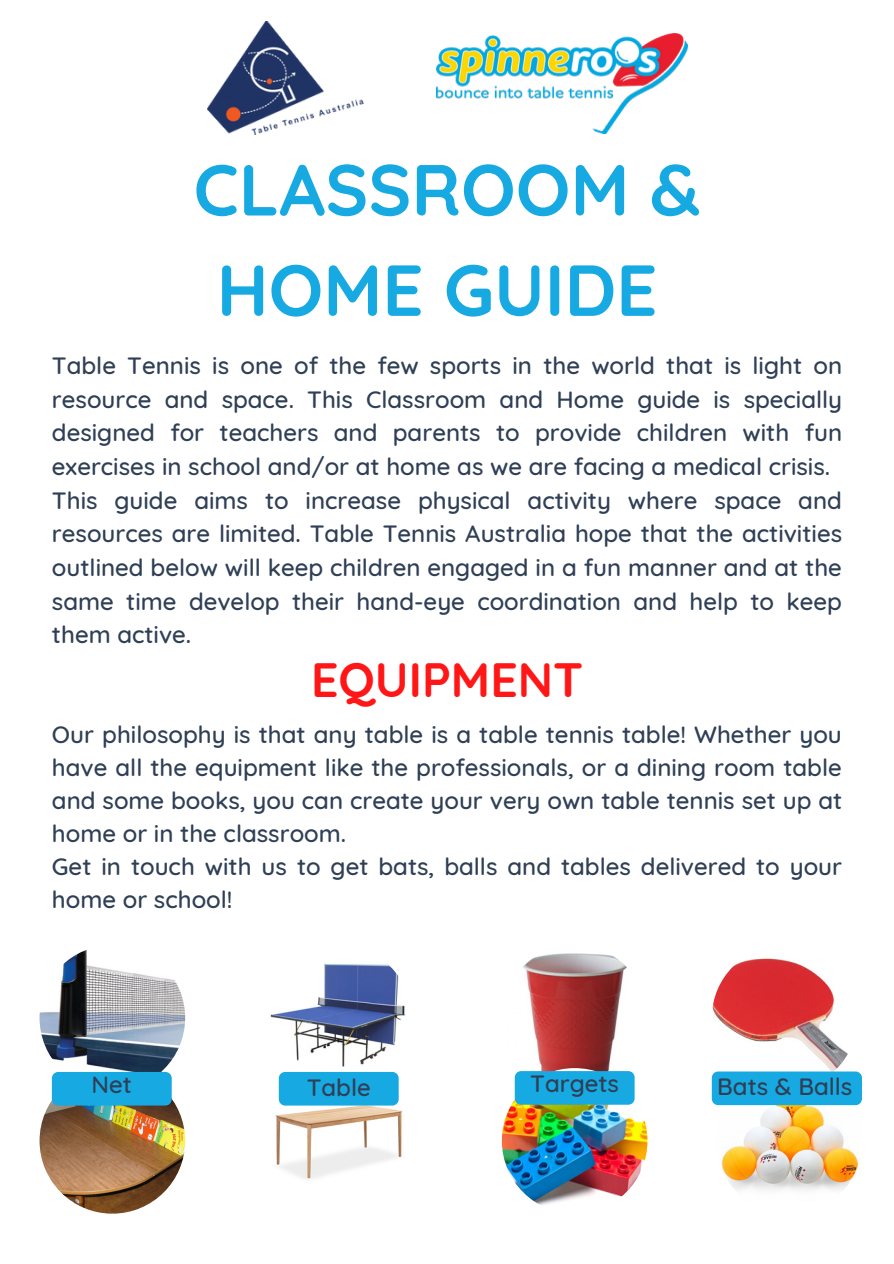
<style>
.page{position:relative;width:894px;height:1264px;background:#fff}
.page>*{position:absolute;margin:0;border:0;box-sizing:border-box;transform-origin:0 0}
.t1{font:700 72px/100.4px "Quicksand";color:#16a9e2;text-align:center}
.t2{font:700 48px "Quicksand";color:#ff1616}
.t3{font:500 24px/33.6px "Quicksand";color:#2f3f55}
</style>
<div class="page">
<img style="left:436px;top:34px;width:251px;height:100px">
<img style="left:266px;top:945px;width:145px;height:145px;border-radius:50%">
<img style="left:266px;top:1066px;width:145px;height:145px;border-radius:50%">
<img style="left:40px;top:1068px;width:145px;height:145px;border-radius:50%">
<img style="left:40px;top:945px;width:145px;height:145px;border-radius:50%">
<img style="left:501px;top:945px;width:146px;height:145px;border-radius:50%">
<img style="left:501px;top:1068px;width:146px;height:145px;border-radius:50%">
<img style="left:711px;top:945px;width:146px;height:145px;border-radius:50%">
<img style="left:716px;top:1068px;width:145px;height:146px;border-radius:50%">
<div style="left:52px;top:1071px;width:120px;height:34px;background:#16a9e2;border-radius:6px"></div>
<div style="left:279px;top:1071px;width:119px;height:34px;background:#16a9e2;border-radius:6px"></div>
<div style="left:514px;top:1071px;width:120px;height:33px;background:#16a9e2;border-radius:6px"></div>
<div style="left:711px;top:1071px;width:150px;height:34px;background:#16a9e2;border-radius:6px"></div>
<img style="left:207px;top:21px;width:156px;height:113px">
<h1 class="t1" style="left:193px;top:138px;width:508px">CLASSROOM &amp;<br>HOME GUIDE</h1>
<p class="t3" style="left:52px;top:348px;width:791px">Table Tennis is one of the few sports in the world that is light on resource and space. This Classroom and Home guide is specially designed for teachers and parents to provide children with fun exercises in school and/or at home as we are facing a medical crisis.<br>This guide aims to increase physical activity where space and resources are limited. Table Tennis Australia hope that the activities outlined below will keep children engaged in a fun manner and at the same time develop their hand-eye coordination and help to keep them active.</p>
<h2 class="t2" style="left:311px;top:649px;width:273px">EQUIPMENT</h2>
<p class="t3" style="left:52px;top:717px;width:791px;line-height:32.8px">Our philosophy is that any table is a table tennis table! Whether you have all the equipment like the professionals, or a dining room table and some books, you can create your very own table tennis set up at home or in the classroom.<br>Get in touch with us to get bats, balls and tables delivered to your home or school!</p>
<p class="t3" style="left:92px;top:1067px;width:42px">Net</p>
<p class="t3" style="left:306px;top:1070px;width:66px">Table</p>
<p class="t3" style="left:530px;top:1066px;width:90px">Targets</p>
<p class="t3" style="left:717px;top:1069px;width:137px">Bats &amp; Balls</p>
</div>
